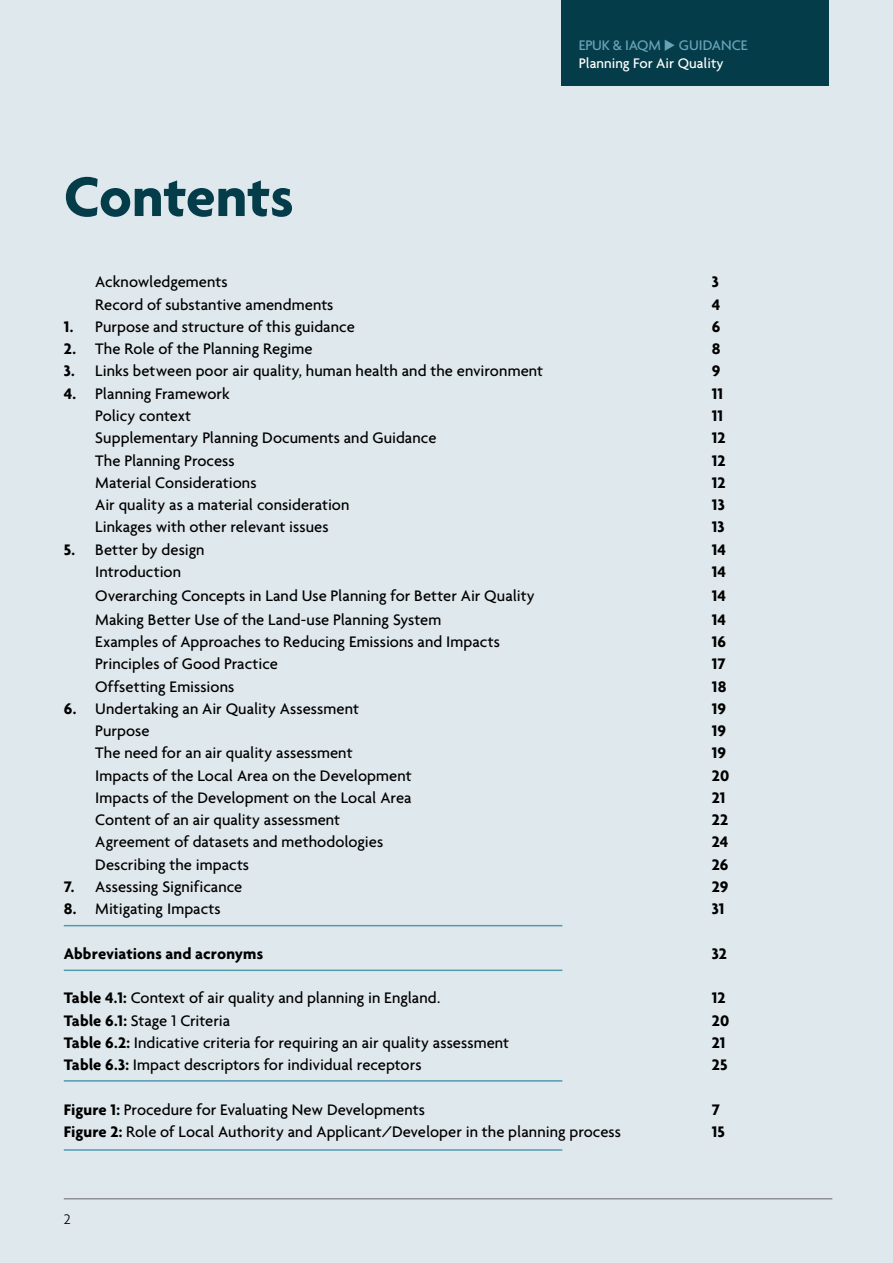
<style>
.page{position:relative;width:893px;height:1263px;background:#dfe8ec}
.page>*{position:absolute;margin:0;border:0;box-sizing:border-box;transform-origin:0 0}
.t1{font:700 60px "Agenda";letter-spacing:-.005em;color:#053c49}
.t2{font:500 16.5px "Agenda";color:#000}
.t3{font:700 16.5px "Agenda";color:#000}
.t4{font:500 15px/18px "Agenda";color:#fff}
.t5{font:500 15px "Agenda";color:#68a4b9}
.t6{font:300 15px "Agenda";color:#000}
.s1{color:#68a4b9}
.s2{font-weight:700}
</style>
<div class="page">
<hr style="left:64px;top:1198px;width:768px;height:1px;background:#646569">
<div style="left:562px;top:0;width:267px;height:85px;background:#053c49"></div>
<hr style="left:64px;top:925px;width:498px;height:1px;background:#509ab0">
<hr style="left:64px;top:1080px;width:498px;height:2px;background:#509ab0">
<hr style="left:64px;top:1149px;width:498px;height:2px;background:#509ab0">
<hr style="left:64px;top:969px;width:498px;height:2px;background:#509ab0">
<h1 class="t1" style="left:64px;top:160px;width:231px">Contents</h1>
<p class="t4" style="left:579px;top:36px;width:170px"><span class="s1">EPUK &amp; IAQM</span> <span class="s1">◆ GUIDANCE<br></span>Planning For Air Quality</p>
<p class="t5" style="left:667px;top:36px;width:85px">◆ GUIDANCE</p>
<p class="t2" style="left:95px;top:272px;width:134px">Acknowledgements</p>
<p class="t3" style="left:712px;top:272px;width:9px">3</p>
<p class="t2" style="left:95px;top:294px;width:240px">Record of substantive amendments</p>
<p class="t3" style="left:712px;top:294px;width:10px">4</p>
<p class="t2" style="left:64px;top:317px;width:292px"><span class="s2">1.</span> Purpose and structure of this guidance</p>
<p class="t3" style="left:712px;top:317px;width:10px">6</p>
<p class="t2" style="left:64px;top:339px;width:250px"><span class="s2">2.</span> The Role of the Planning Regime</p>
<p class="t3" style="left:712px;top:339px;width:10px">8</p>
<p class="t2" style="left:64px;top:361px;width:481px"><span class="s2">3.</span> Links between poor air quality, human health and the environment</p>
<p class="t3" style="left:712px;top:361px;width:10px">9</p>
<p class="t2" style="left:64px;top:383px;width:167px"><span class="s2">4.</span> Planning Framework</p>
<p class="t3" style="left:712px;top:383px;width:13px">11</p>
<p class="t2" style="left:95px;top:406px;width:97px">Policy context</p>
<p class="t3" style="left:712px;top:406px;width:13px">11</p>
<p class="t2" style="left:95px;top:428px;width:343px">Supplementary Planning Documents and Guidance</p>
<p class="t3" style="left:712px;top:428px;width:15px">12</p>
<p class="t2" style="left:95px;top:450px;width:141px">The Planning Process</p>
<p class="t3" style="left:712px;top:450px;width:15px">12</p>
<p class="t2" style="left:95px;top:472px;width:163px">Material Considerations</p>
<p class="t3" style="left:712px;top:472px;width:15px">12</p>
<p class="t2" style="left:95px;top:495px;width:256px">Air quality as a material consideration</p>
<p class="t3" style="left:712px;top:495px;width:14px">13</p>
<p class="t2" style="left:95px;top:517px;width:235px">Linkages with other relevant issues</p>
<p class="t3" style="left:712px;top:517px;width:14px">13</p>
<p class="t2" style="left:64px;top:539px;width:142px"><span class="s2">5.</span> Better by design</p>
<p class="t3" style="left:712px;top:539px;width:16px">14</p>
<p class="t2" style="left:95px;top:561px;width:87px">Introduction</p>
<p class="t3" style="left:712px;top:561px;width:16px">14</p>
<p class="t2" style="left:95px;top:585px;width:441px">Overarching Concepts in Land Use Planning for Better Air Quality</p>
<p class="t3" style="left:712px;top:585px;width:16px">14</p>
<p class="t2" style="left:95px;top:610px;width:347px">Making Better Use of the Land-use Planning System</p>
<p class="t3" style="left:712px;top:609px;width:16px">14</p>
<p class="t2" style="left:95px;top:632px;width:406px">Examples of Approaches to Reducing Emissions and Impacts</p>
<p class="t3" style="left:712px;top:632px;width:16px">16</p>
<p class="t2" style="left:95px;top:654px;width:184px">Principles of Good Practice</p>
<p class="t3" style="left:712px;top:654px;width:15px">17</p>
<p class="t2" style="left:95px;top:676px;width:141px">Offsetting Emissions</p>
<p class="t3" style="left:712px;top:676px;width:16px">18</p>
<p class="t2" style="left:64px;top:698px;width:297px"><span class="s2">6.</span> Undertaking an Air Quality Assessment</p>
<p class="t3" style="left:712px;top:698px;width:16px">19</p>
<p class="t2" style="left:95px;top:721px;width:56px">Purpose</p>
<p class="t3" style="left:712px;top:721px;width:16px">19</p>
<p class="t2" style="left:95px;top:743px;width:259px">The need for an air quality assessment</p>
<p class="t3" style="left:712px;top:743px;width:16px">19</p>
<p class="t2" style="left:95px;top:765px;width:318px">Impacts of the Local Area on the Development</p>
<p class="t3" style="left:712px;top:765px;width:19px">20</p>
<p class="t2" style="left:95px;top:787px;width:318px">Impacts of the Development on the Local Area</p>
<p class="t3" style="left:712px;top:787px;width:15px">21</p>
<p class="t2" style="left:95px;top:810px;width:246px">Content of an air quality assessment</p>
<p class="t3" style="left:712px;top:810px;width:18px">22</p>
<p class="t2" style="left:95px;top:832px;width:289px">Agreement of datasets and methodologies</p>
<p class="t3" style="left:712px;top:832px;width:18px">24</p>
<p class="t2" style="left:95px;top:854px;width:155px">Describing the impacts</p>
<p class="t3" style="left:712px;top:854px;width:18px">26</p>
<p class="t2" style="left:64px;top:877px;width:180px"><span class="s2">7.</span> Assessing Significance</p>
<p class="t3" style="left:712px;top:876px;width:18px">29</p>
<p class="t2" style="left:64px;top:899px;width:158px"><span class="s2">8.</span> Mitigating Impacts</p>
<p class="t3" style="left:712px;top:899px;width:14px">31</p>
<p class="t3" style="left:64px;top:943px;width:201px">Abbreviations and acronyms</p>
<p class="t3" style="left:712px;top:943px;width:16px">32</p>
<p class="t2" style="left:64px;top:988px;width:378px"><span class="s2">Table 4.1:</span> Context of air quality and planning in England.</p>
<p class="t3" style="left:712px;top:988px;width:15px">12</p>
<p class="t2" style="left:64px;top:1010px;width:168px"><span class="s2">Table 6.1:</span> Stage 1 Criteria</p>
<p class="t3" style="left:712px;top:1010px;width:19px">20</p>
<p class="t2" style="left:64px;top:1032px;width:447px"><span class="s2">Table 6.2:</span> Indicative criteria for requiring an air quality assessment</p>
<p class="t3" style="left:712px;top:1032px;width:15px">21</p>
<p class="t2" style="left:64px;top:1055px;width:359px"><span class="s2">Table 6.3:</span> Impact descriptors for individual receptors</p>
<p class="t3" style="left:712px;top:1055px;width:17px">25</p>
<p class="t2" style="left:64px;top:1099px;width:363px"><span class="s2">Figure 1:</span> Procedure for Evaluating New Developments</p>
<p class="t3" style="left:712px;top:1099px;width:10px">7</p>
<p class="t2" style="left:64px;top:1121px;width:559px"><span class="s2">Figure 2:</span> Role of Local Authority and Applicant/Developer in the planning process</p>
<p class="t3" style="left:712px;top:1121px;width:15px">15</p>
<p class="t6" style="left:64px;top:1210px;width:8px">2</p>
</div>
